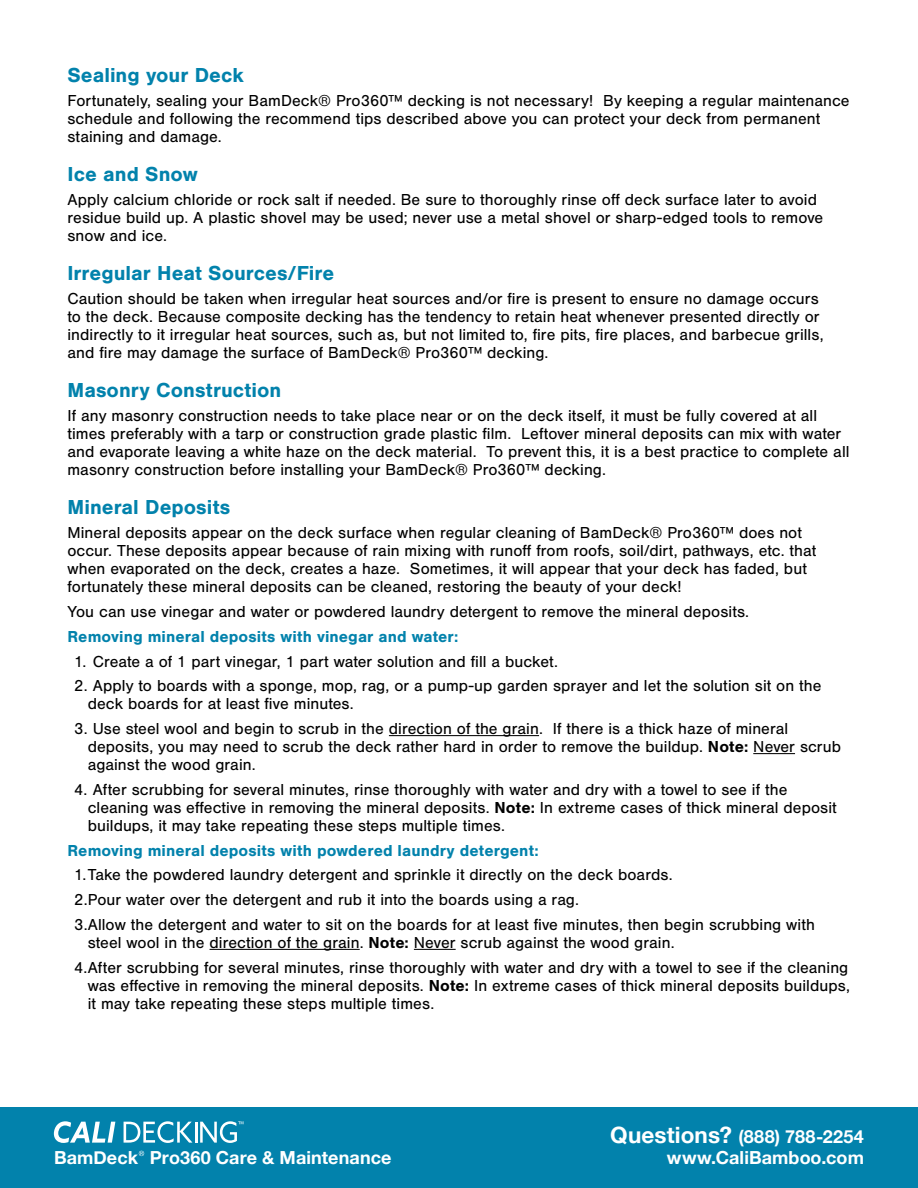
<style>
.page{position:relative;width:918px;height:1188px;background:#fff}
.page>*{position:absolute;margin:0;border:0;box-sizing:border-box;transform-origin:0 0}
.t1{font:700 21px "Nimbus San";color:#0282ac}
.t2{font:700 18px "Helvetica Neue";letter-spacing:.005em;color:#fff}
.t3{font:16.5px/18px "Nimbus San";letter-spacing:.005em;color:#000}
.t4{font:700 16.5px "Nimbus San";letter-spacing:.005em;color:#0282ac}
.s1{font-weight:700}
.s2{font-size:22.5px}
</style>
<div class="page">
<div style="left:0;top:1107px;width:918px;height:81px;background:#0282ac"></div>
<svg style="left:54px;top:1121px;width:61px;height:22px"></svg>
<svg style="left:124px;top:1121px;width:68px;height:22px"></svg>
<hr style="left:195px;top:1122px;width:2px;height:21px;background:#fff">
<svg style="left:200px;top:1121px;width:43px;height:22px"></svg>
<svg style="left:139px;top:1151px;width:5px;height:5px"></svg>
<hr style="left:389px;top:735px;width:150px;height:1px;background:#000">
<hr style="left:753px;top:753px;width:42px;height:1px;background:#000">
<hr style="left:210px;top:949px;width:150px;height:1px;background:#000">
<hr style="left:414px;top:949px;width:42px;height:1px;background:#000">
<p class="t1" style="left:68px;top:63px;width:178px">Sealing your Deck</p>
<p class="t3" style="left:68px;top:92px;width:784px">Fortunately, sealing your BamDeck® Pro360™ decking is not necessary! By keeping a regular maintenance schedule and following the recommend tips described above you can protect your deck from permanent staining and damage.</p>
<p class="t1" style="left:68px;top:162px;width:132px">Ice and Snow</p>
<p class="t3" style="left:68px;top:191px;width:757px">Apply calcium chloride or rock salt if needed. Be sure to thoroughly rinse off deck surface later to avoid residue build up. A plastic shovel may be used; never use a metal shovel or sharp-edged tools to remove snow and ice.</p>
<p class="t1" style="left:68px;top:261px;width:268px">Irregular Heat Sources/Fire</p>
<p class="t3" style="left:68px;top:290px;width:758px">Caution should be taken when irregular heat sources and/or fire is present to ensure no damage occurs to the deck. Because composite decking has the tendency to retain heat whenever presented directly or indirectly to it irregular heat sources, such as, but not limited to, fire pits, fire places, and barbecue grills, and fire may damage the surface of BamDeck® Pro360™ decking.</p>
<p class="t1" style="left:68px;top:378px;width:216px">Masonry Construction</p>
<p class="t3" style="left:68px;top:407px;width:784px">If any masonry construction needs to take place near or on the deck itself, it must be fully covered at all times preferably with a tarp or construction grade plastic film. Leftover mineral deposits can mix with water and evaporate leaving a white haze on the deck material. To prevent this, it is a best practice to complete all masonry construction before installing your BamDeck® Pro360™ decking.</p>
<p class="t1" style="left:68px;top:495px;width:165px">Mineral Deposits</p>
<p class="t3" style="left:68px;top:524px;width:750px">Mineral deposits appear on the deck surface when regular cleaning of BamDeck® Pro360™ does not occur. These deposits appear because of rain mixing with runoff from roofs, soil/dirt, pathways, etc. that when evaporated on the deck, creates a haze. Sometimes, it will appear that your deck has faded, but fortunately these mineral deposits can be cleaned, restoring the beauty of your deck!</p>
<p class="t3" style="left:68px;top:603px;width:683px">You can use vinegar and water or powdered laundry detergent to remove the mineral deposits.</p>
<p class="t4" style="left:68px;top:627px;width:392px">Removing mineral deposits with vinegar and water:</p>
<p class="t3" style="left:74px;top:652px;width:485px">1. Create a of 1 part vinegar, 1 part water solution and fill a bucket.</p>
<p class="t3" style="left:88px;top:677px;width:735px;text-indent:-13px">2. Apply to boards with a sponge, mop, rag, or a pump-up garden sprayer and let the solution sit on the deck boards for at least five minutes.</p>
<p class="t3" style="left:88px;top:720px;width:755px;text-indent:-13px">3. Use steel wool and begin to scrub in the direction of the grain. If there is a thick haze of mineral deposits, you may need to scrub the deck rather hard in order to remove the buildup. <span class="s1">Note:</span> Never scrub against the wood grain.</p>
<p class="t3" style="left:88px;top:781px;width:751px;text-indent:-13px">4. After scrubbing for several minutes, rinse thoroughly with water and dry with a towel to see if the cleaning was effective in removing the mineral deposits. <span class="s1">Note:</span> In extreme cases of thick mineral deposit buildups, it may take repeating these steps multiple times.</p>
<p class="t4" style="left:68px;top:841px;width:473px">Removing mineral deposits with powdered laundry detergent:</p>
<p class="t3" style="left:74px;top:863px;width:742px;line-height:24.8px">1.Take the powdered laundry detergent and sprinkle it directly on the deck boards.<br>2.Pour water over the detergent and rub it into the boards using a rag.<br>3.Allow the detergent and water to sit on the boards for at least five minutes, then begin scrubbing with</p>
<p class="t3" style="left:74px;top:930px;width:776px;line-height:24.8px;text-indent:13px">steel wool in the direction of the grain. <span class="s1">Note:</span> Never scrub against the wood grain.<br>4.After scrubbing for several minutes, rinse thoroughly with water and dry with a towel to see if the cleaning</p>
<p class="t3" style="left:88px;top:976px;width:764px">was effective in removing the mineral deposits. <span class="s1">Note:</span> In extreme cases of thick mineral deposits buildups, it may take repeating these steps multiple times.</p>
<p class="t2" style="left:610px;top:1122px;width:255px"><span class="s2">Questions?</span> (888) 788-2254</p>
<p class="t2" style="left:54px;top:1143px;width:339px">BamDeck Pro360 Care &amp; Maintenance</p>
<p class="t2" style="left:667px;top:1143px;width:199px">www.CaliBamboo.com</p>
</div>
